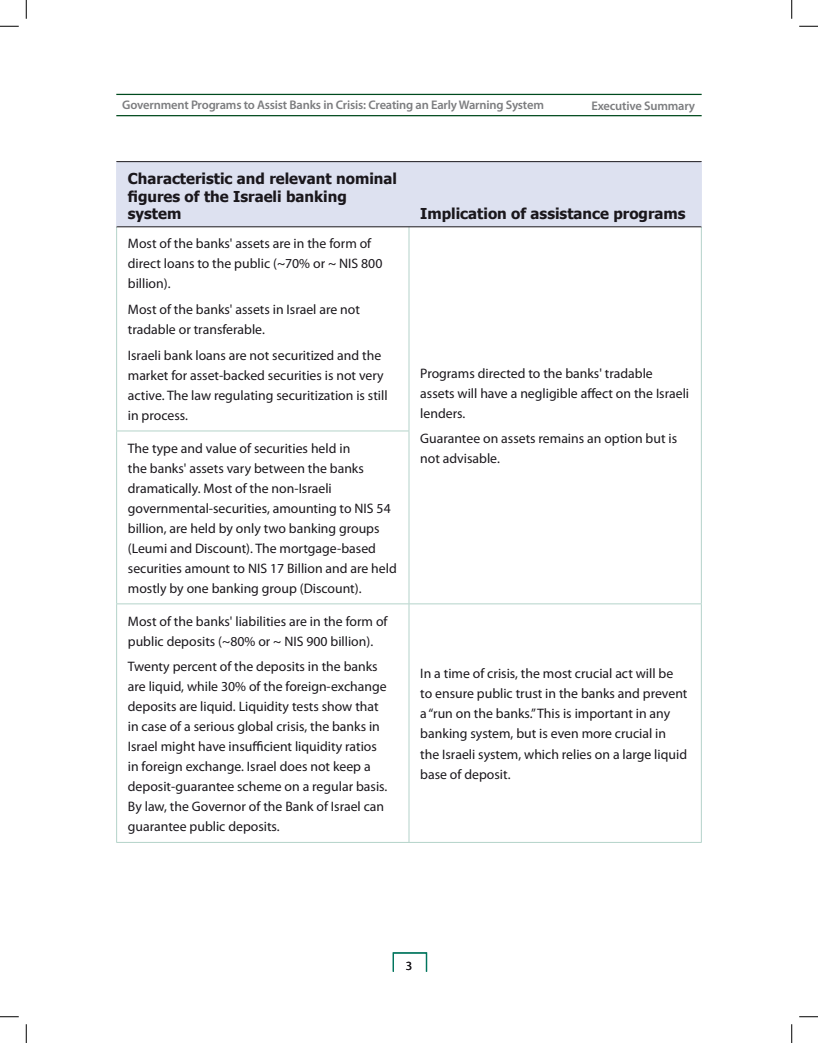
<style>
.page{position:relative;width:818px;height:1043px;background:#fff}
.page>*{position:absolute;margin:0;border:0;box-sizing:border-box;transform-origin:0 0}
.t1{font:700 15px/17.5px "Tahoma";color:#1a171c}
.t2{font:13.75px/20px "Myriad Pro";color:#1a171c}
.t3{font:600 12.5px "Myriad Pro";letter-spacing:-.015em;color:#7c7d7f}
.t4{font:12.5px "Myriad Pro";color:#1a171c}
</style>
<div class="page">
<hr style="left:116px;top:115px;width:585px;height:1px;background:#004a1e">
<hr style="left:116px;top:94px;width:585px;height:1px;background:#004a1e">
<div style="left:392px;top:952px;width:35px;height:20px;border:1px solid #00755d"></div>
<div style="left:117px;top:162px;width:584px;height:64px;background:#dde1f0"></div>
<svg style="left:117px;top:227px;width:584px;height:615px"></svg>
<hr style="left:408px;top:162px;width:1px;height:64px;background:#dde1f0">
<hr style="left:116px;top:227px;width:1px;height:203px;background:#b4d3ca">
<hr style="left:408px;top:227px;width:1px;height:203px;background:#b4d3ca">
<hr style="left:701px;top:227px;width:1px;height:204px;background:#b4d3ca">
<hr style="left:116px;top:430px;width:293px;height:1px;background:#b4d3ca">
<hr style="left:116px;top:431px;width:1px;height:172px;background:#b4d3ca">
<hr style="left:408px;top:431px;width:1px;height:172px;background:#b4d3ca">
<hr style="left:701px;top:431px;width:1px;height:172px;background:#b4d3ca">
<hr style="left:116px;top:603px;width:293px;height:1px;background:#b4d3ca">
<hr style="left:116px;top:604px;width:1px;height:238px;background:#b4d3ca">
<hr style="left:409px;top:603px;width:292px;height:1px;background:#b4d3ca">
<hr style="left:408px;top:604px;width:1px;height:238px;background:#b4d3ca">
<hr style="left:701px;top:604px;width:1px;height:238px;background:#b4d3ca">
<hr style="left:116px;top:161px;width:293px;height:1px;background:#1a171c">
<hr style="left:409px;top:161px;width:292px;height:1px;background:#1a171c">
<hr style="left:116px;top:226px;width:293px;height:1px;background:#1a171c">
<hr style="left:409px;top:226px;width:292px;height:1px;background:#1a171c">
<hr style="left:116px;top:162px;width:1px;height:64px;background:#dde1f0">
<hr style="left:701px;top:162px;width:1px;height:64px;background:#dde1f0">
<hr style="left:116px;top:842px;width:293px;height:1px;background:#b4d3ca">
<hr style="left:409px;top:842px;width:292px;height:1px;background:#b4d3ca">
<svg style="left:0;top:25px;width:19px;height:2px"></svg>
<svg style="left:799px;top:25px;width:19px;height:2px"></svg>
<svg style="left:0;top:1016px;width:19px;height:1px"></svg>
<svg style="left:799px;top:1016px;width:19px;height:1px"></svg>
<svg style="left:25px;top:0;width:2px;height:19px"></svg>
<svg style="left:25px;top:1024px;width:2px;height:18px"></svg>
<svg style="left:791px;top:0;width:1px;height:19px"></svg>
<svg style="left:791px;top:1024px;width:1px;height:18px"></svg>
<p class="t3" style="left:122px;top:97px;width:423px">Government Programs to Assist Banks in Crisis: Creating an Early Warning System</p>
<p class="t1" style="left:128px;top:170px;width:270px">Characteristic and relevant nominal figures of the Israeli banking</p>
<p class="t3" style="left:591px;top:98px;width:105px">Executive Summary</p>
<p class="t1" style="left:420px;top:205px;width:267px">Implication of assistance programs</p>
<p class="t1" style="left:128px;top:205px;width:55px">system</p>
<p class="t2" style="left:128px;top:233px;width:256px">Most of the banks' assets are in the form of direct loans to the public (~70% or ~ NIS 800 billion .(</p>
<p class="t2" style="left:128px;top:299px;width:233px">Most of the banks' assets in Israel are not tradable or transferable.</p>
<p class="t2" style="left:128px;top:345px;width:261px">Israeli bank loans are not securitized and the market for asset-backed securities is not very active. The law regulating securitization is still in process.</p>
<p class="t2" style="left:420px;top:363px;width:270px">Programs directed to the banks' tradable assets will have a negligible affect on the Israeli lenders.</p>
<p class="t2" style="left:420px;top:428px;width:258px">Guarantee on assets remains an option but is</p>
<p class="t2" style="left:128px;top:438px;width:224px">The type and value of securities held in</p>
<p class="t2" style="left:420px;top:448px;width:81px">not advisable.</p>
<p class="t2" style="left:128px;top:458px;width:270px">the banks' assets vary between the banks dramatically. Most of the non-Israeli governmental-securities, amounting to NIS 54 billion, are held by only two banking groups (Leumi and Discount .) The mortgage-based securities amount to NIS 17 Billion and are held mostly by one banking group (Discount .(</p>
<p class="t2" style="left:128px;top:610px;width:261px">Most of the banks' liabilities are in the form of public deposits (~80% or ~ NIS 900 billion .(</p>
<p class="t2" style="left:128px;top:656px;width:261px">Twenty percent of the deposits in the banks are liquid, while 30% of the foreign-exchange deposits are liquid. Liquidity tests show that in case of a serious global crisis, the banks in Israel might have insufficient liquidity ratios in foreign exchange. Israel does not keep a deposit-guarantee scheme on a regular basis.<br>By law, the Governor of the Bank of Israel can guarantee public deposits.</p>
<p class="t2" style="left:420px;top:663px;width:269px">In a time of crisis, the most crucial act will be to ensure public trust in the banks and prevent a“run on the banks” . This is important in any banking system, but is even more crucial in the Israeli system, which relies on a large liquid base of deposit.</p>
<p class="t4" style="left:406px;top:957px;width:8px">3</p>
</div>
